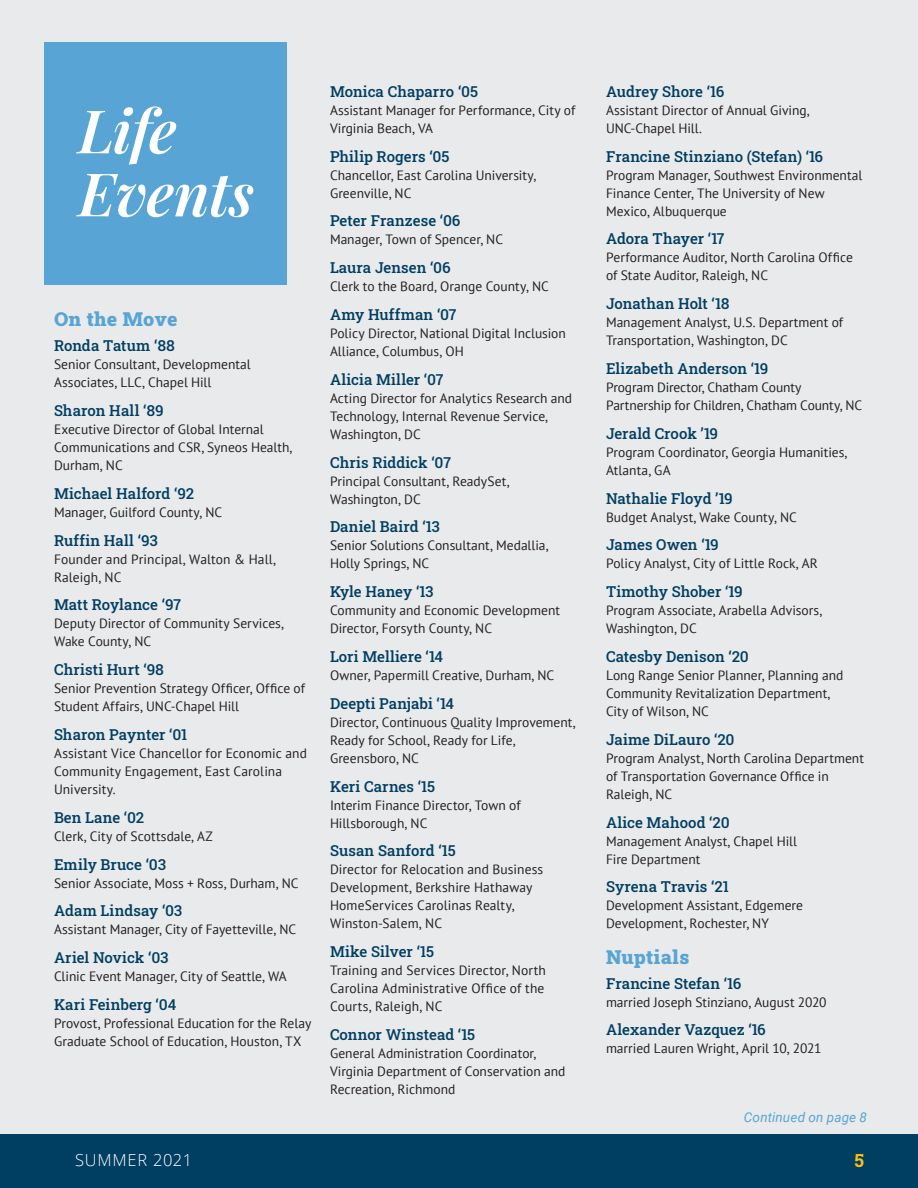
<style>
.page{position:relative;width:918px;height:1188px;background:#fff}
.page>*{position:absolute;margin:0;border:0;box-sizing:border-box;transform-origin:0 0}
.t1{font:italic 600 60px "Playfair Display";letter-spacing:-.01em;color:#fff}
.Life_Events_subhead{font:900 19.5px "Roboto Slab";letter-spacing:.015em;color:#58a5d5}
.t2{font:700 18px "Roboto Slab";color:#fec215}
.t3{font:300 16.5px "Open Sans";letter-spacing:.04em;color:#fff}
.Life_Events{font:500 15px "Roboto Slab";letter-spacing:.005em;color:#003e62}
.Life_Events-2{font:13.5px/18px "PT Sans";color:#231f20}
.t4{font:italic 13.5px "Roboto";letter-spacing:.01em;color:#58a5d5}
</style>
<div class="page">
<div style="left:0;top:1134px;width:918px;height:54px;background:#003e62"></div>
<div style="left:0;top:0;width:918px;height:1134px;background:#e9eaeb"></div>
<div style="left:44px;top:42px;width:243px;height:243px;background:#58a5d5"></div>
<p class="t1" style="left:78px;top:84px;width:100px">Life</p>
<p class="t1" style="left:78px;top:147px;width:177px">Events</p>
<p class="Life_Events_subhead" style="left:54px;top:306px;width:125px">On the Move</p>
<p class="Life_Events" style="left:54px;top:335px;width:123px">Ronda Tatum ‘88</p>
<p class="Life_Events-2" style="left:54px;top:355px;width:198px">Senior Consultant, Developmental<br>Associates, LLC, Chapel Hill</p>
<p class="Life_Events" style="left:54px;top:400px;width:111px">Sharon Hall ‘89</p>
<p class="Life_Events-2" style="left:54px;top:420px;width:240px">Executive Director of Global Internal<br>Communications and CSR, Syneos Health,<br>Durham, NC</p>
<p class="Life_Events" style="left:54px;top:483px;width:142px">Michael Halford ‘92</p>
<p class="Life_Events-2" style="left:54px;top:503px;width:170px">Manager, Guilford County, NC</p>
<p class="Life_Events" style="left:54px;top:530px;width:105px">Ruffin Hall ‘93</p>
<p class="Life_Events-2" style="left:54px;top:550px;width:223px">Founder and Principal, Walton &amp; Hall,<br>Raleigh, NC</p>
<p class="Life_Events" style="left:54px;top:595px;width:129px">Matt Roylance ‘97</p>
<p class="Life_Events-2" style="left:54px;top:614px;width:231px">Deputy Director of Community Services,<br>Wake County, NC</p>
<p class="Life_Events" style="left:54px;top:659px;width:112px">Christi Hurt ‘98</p>
<p class="Life_Events-2" style="left:54px;top:679px;width:253px">Senior Prevention Strategy Officer, Office of<br>Student Affairs, UNC-Chapel Hill</p>
<p class="Life_Events" style="left:54px;top:724px;width:134px">Sharon Paynter ‘01</p>
<p class="Life_Events-2" style="left:54px;top:744px;width:255px">Assistant Vice Chancellor for Economic and<br>Community Engagement, East Carolina<br>University.</p>
<p class="Life_Events" style="left:54px;top:807px;width:92px">Ben Lane ‘02</p>
<p class="Life_Events-2" style="left:54px;top:827px;width:160px">Clerk, City of Scottsdale, AZ</p>
<p class="Life_Events" style="left:54px;top:854px;width:114px">Emily Bruce ‘03</p>
<p class="Life_Events-2" style="left:54px;top:874px;width:246px">Senior Associate, Moss + Ross, Durham, NC</p>
<p class="Life_Events" style="left:54px;top:901px;width:130px">Adam Lindsay ‘03</p>
<p class="Life_Events-2" style="left:54px;top:920px;width:244px">Assistant Manager, City of Fayetteville, NC</p>
<p class="Life_Events" style="left:54px;top:947px;width:116px">Ariel Novick ‘03</p>
<p class="Life_Events-2" style="left:54px;top:967px;width:234px">Clinic Event Manager, City of Seattle, WA</p>
<p class="Life_Events" style="left:54px;top:994px;width:124px">Kari Feinberg ‘04</p>
<p class="Life_Events-2" style="left:54px;top:1014px;width:259px">Provost, Professional Education for the Relay<br>Graduate School of Education, Houston, TX</p>
<p class="Life_Events" style="left:330px;top:81px;width:150px">Monica Chaparro ‘05</p>
<p class="Life_Events-2" style="left:330px;top:101px;width:247px">Assistant Manager for Performance, City of<br>Virginia Beach, VA</p>
<p class="Life_Events" style="left:330px;top:146px;width:121px">Philip Rogers ‘05</p>
<p class="Life_Events-2" style="left:330px;top:165px;width:207px">Chancellor, East Carolina University,<br>Greenville, NC</p>
<p class="Life_Events" style="left:330px;top:211px;width:132px">Peter Franzese ‘06</p>
<p class="Life_Events-2" style="left:330px;top:230px;width:175px">Manager, Town of Spencer, NC</p>
<p class="Life_Events" style="left:330px;top:257px;width:122px">Laura Jensen ‘06</p>
<p class="Life_Events-2" style="left:330px;top:277px;width:220px">Clerk to the Board, Orange County, NC</p>
<p class="Life_Events" style="left:330px;top:304px;width:128px">Amy Huffman ‘07</p>
<p class="Life_Events-2" style="left:330px;top:324px;width:237px">Policy Director, National Digital Inclusion<br>Alliance, Columbus, OH</p>
<p class="Life_Events" style="left:330px;top:369px;width:115px">Alicia Miller ‘07</p>
<p class="Life_Events-2" style="left:330px;top:389px;width:244px">Acting Director for Analytics Research and<br>Technology, Internal Revenue Service,<br>Washington, DC</p>
<p class="Life_Events" style="left:330px;top:452px;width:122px">Chris Riddick ‘07</p>
<p class="Life_Events-2" style="left:330px;top:471px;width:181px">Principal Consultant, ReadySet,<br>Washington, DC</p>
<p class="Life_Events" style="left:330px;top:517px;width:112px">Daniel Baird ‘13</p>
<p class="Life_Events-2" style="left:330px;top:536px;width:220px">Senior Solutions Consultant, Medallia,<br>Holly Springs, NC</p>
<p class="Life_Events" style="left:330px;top:581px;width:105px">Kyle Haney ‘13</p>
<p class="Life_Events-2" style="left:330px;top:601px;width:232px">Community and Economic Development<br>Director, Forsyth County, NC</p>
<p class="Life_Events" style="left:330px;top:646px;width:115px">Lori Melliere ‘14</p>
<p class="Life_Events-2" style="left:330px;top:666px;width:226px">Owner, Papermill Creative, Durham, NC</p>
<p class="Life_Events" style="left:330px;top:693px;width:126px">Deepti Panjabi ‘14</p>
<p class="Life_Events-2" style="left:330px;top:713px;width:247px">Director, Continuous Quality Improvement,<br>Ready for School, Ready for Life,<br>Greensboro, NC</p>
<p class="Life_Events" style="left:330px;top:776px;width:107px">Keri Carnes ‘15</p>
<p class="Life_Events-2" style="left:330px;top:795px;width:192px">Interim Finance Director, Town of<br>Hillsborough, NC</p>
<p class="Life_Events" style="left:330px;top:841px;width:127px">Susan Sanford ‘15</p>
<p class="Life_Events-2" style="left:330px;top:860px;width:215px">Director for Relocation and Business<br>Development, Berkshire Hathaway<br>HomeServices Carolinas Realty,<br>Winston-Salem, NC</p>
<p class="Life_Events" style="left:330px;top:941px;width:106px">Mike Silver ‘15</p>
<p class="Life_Events-2" style="left:330px;top:961px;width:218px;text-align:justify">Training and Services Director, North Carolina Administrative Office of the Courts, Raleigh, NC</p>
<p class="Life_Events" style="left:330px;top:1024px;width:147px">Connor Winstead ‘15</p>
<p class="Life_Events-2" style="left:330px;top:1044px;width:237px">General Administration Coordinator,<br>Virginia Department of Conservation and<br>Recreation, Richmond</p>
<p class="Life_Events" style="left:606px;top:81px;width:120px">Audrey Shore ‘16</p>
<p class="Life_Events-2" style="left:606px;top:101px;width:205px">Assistant Director of Annual Giving,<br>UNC-Chapel Hill.</p>
<p class="Life_Events" style="left:606px;top:146px;width:219px">Francine Stinziano (Stefan) ‘16</p>
<p class="Life_Events-2" style="left:606px;top:165px;width:258px">Program Manager, Southwest Environmental<br>Finance Center, The University of New<br>Mexico, Albuquerque</p>
<p class="Life_Events" style="left:606px;top:229px;width:120px">Adora Thayer ‘17</p>
<p class="Life_Events-2" style="left:606px;top:248px;width:248px">Performance Auditor, North Carolina Office of State Auditor, Raleigh, NC</p>
<p class="Life_Events" style="left:606px;top:293px;width:125px">Jonathan Holt ‘18</p>
<p class="Life_Events-2" style="left:606px;top:313px;width:239px">Management Analyst, U.S. Department of<br>Transportation, Washington, DC</p>
<p class="Life_Events" style="left:606px;top:358px;width:164px">Elizabeth Anderson ‘19</p>
<p class="Life_Events-2" style="left:606px;top:378px;width:258px">Program Director, Chatham County<br>Partnership for Children, Chatham County, NC</p>
<p class="Life_Events" style="left:606px;top:423px;width:114px">Jerald Crook ’19</p>
<p class="Life_Events-2" style="left:606px;top:443px;width:243px">Program Coordinator, Georgia Humanities,<br>Atlanta, GA</p>
<p class="Life_Events" style="left:606px;top:488px;width:128px">Nathalie Floyd ’19</p>
<p class="Life_Events-2" style="left:606px;top:507px;width:192px">Budget Analyst, Wake County, NC</p>
<p class="Life_Events" style="left:606px;top:535px;width:114px">James Owen ‘19</p>
<p class="Life_Events-2" style="left:606px;top:554px;width:214px">Policy Analyst, City of Little Rock, AR</p>
<p class="Life_Events" style="left:606px;top:581px;width:138px">Timothy Shober ‘19</p>
<p class="Life_Events-2" style="left:606px;top:601px;width:217px">Program Associate, Arabella Advisors,<br>Washington, DC</p>
<p class="Life_Events" style="left:606px;top:646px;width:144px">Catesby Denison ‘20</p>
<p class="Life_Events-2" style="left:606px;top:666px;width:239px">Long Range Senior Planner, Planning and<br>Community Revitalization Department,<br>City of Wilson, NC</p>
<p class="Life_Events" style="left:606px;top:729px;width:130px">Jaime DiLauro ‘20</p>
<p class="Life_Events-2" style="left:606px;top:749px;width:259px">Program Analyst, North Carolina Department of Transportation Governance Office in<br>Raleigh, NC</p>
<p class="Life_Events" style="left:606px;top:812px;width:125px">Alice Mahood ‘20</p>
<p class="Life_Events-2" style="left:606px;top:831px;width:192px">Management Analyst, Chapel Hill<br>Fire Department</p>
<p class="Life_Events" style="left:606px;top:877px;width:124px">Syrena Travis ‘21</p>
<p class="Life_Events-2" style="left:606px;top:896px;width:199px">Development Assistant, Edgemere<br>Development, Rochester, NY</p>
<p class="Life_Events_subhead" style="left:606px;top:943px;width:85px">Nuptials</p>
<p class="Life_Events" style="left:606px;top:973px;width:137px">Francine Stefan ‘16</p>
<p class="Life_Events-2" style="left:606px;top:993px;width:222px">married Joseph Stinziano, August 2020</p>
<p class="Life_Events" style="left:606px;top:1020px;width:161px">Alexander Vazquez ‘16</p>
<p class="Life_Events-2" style="left:606px;top:1039px;width:217px">married Lauren Wright, April 10, 2021</p>
<p class="t4" style="left:744px;top:1107px;width:125px">Continued on page 8</p>
<p class="t3" style="left:75px;top:1149px;width:118px">SUMMER 2021</p>
<h3 class="t2" style="left:854px;top:1148px;width:11px">5</h3>
</div>
